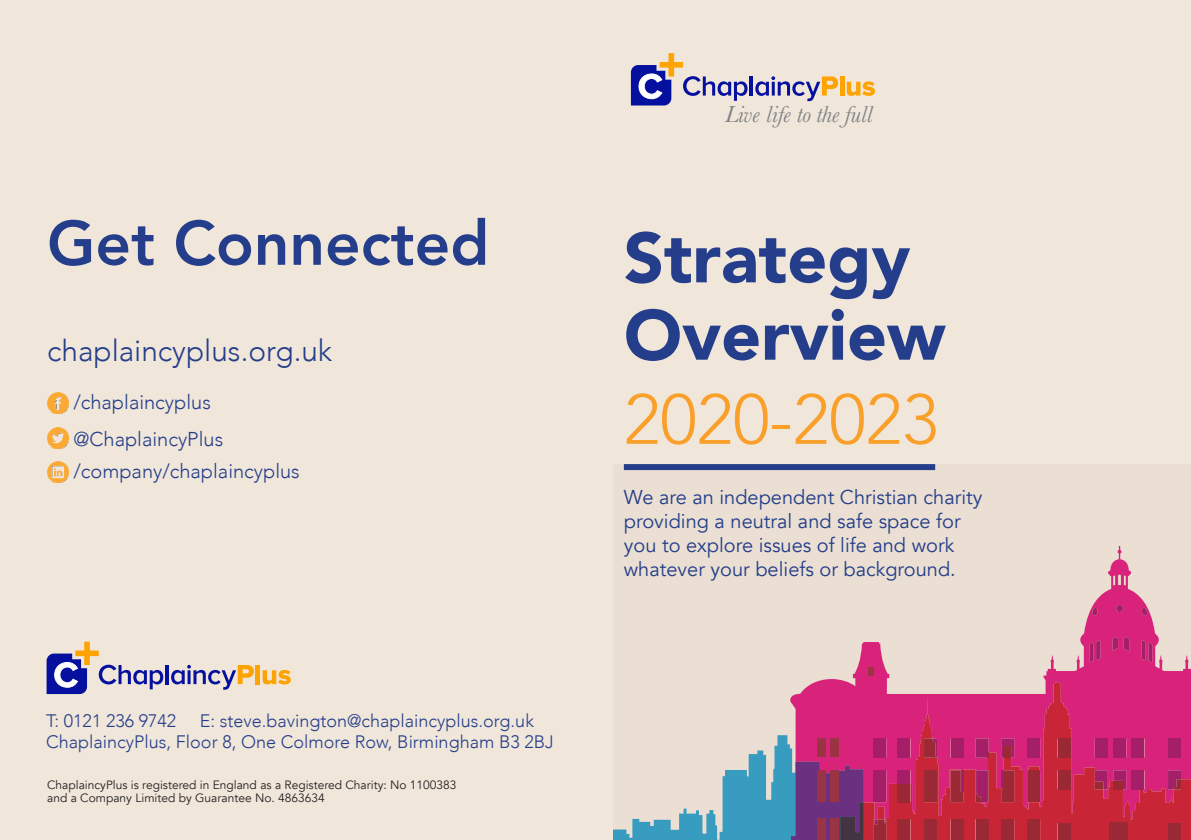
<style>
.page{position:relative;width:1191px;height:840px;background:#fff}
.page>*{position:absolute;margin:0;border:0;box-sizing:border-box;transform-origin:0 0}
.t1{font:900 70px/77.2px "Avenir";color:#243e8b}
.t2{font:300 70px "Avenir";color:#f99f2a}
.t3{font:800 62px "Avenir";color:#243e8b}
.t4{font:300 29.8px "Avenir";color:#243e8b}
.t5{font:italic 24px "Baskerville";color:#808284}
.t6{font:20px/24px "Avenir";color:#243e8b}
.t7{font:300 20px/36.6px "Avenir";color:#243e8b}
.t8{font:300 18px/21.6px "Avenir";color:#243e8b}
.t9{font:12px/13.6px "Avenir";color:#221f1f}
</style>
<div class="page">
<div style="left:578px;top:0;width:613px;height:839px;background:#f0e6da"></div>
<div style="left:521px;top:464px;width:670px;height:375px;background:#eadfd2"></div>
<svg style="left:790px;top:545px;width:401px;height:189px"></svg>
<svg style="left:863px;top:674px;width:328px;height:165px;background:#d3326a"></svg>
<svg style="left:613px;top:734px;width:250px;height:105px"></svg>
<svg style="left:1112px;top:636px;width:17px;height:15px"></svg>
<svg style="left:1089px;top:640px;width:11px;height:22px"></svg>
<svg style="left:1141px;top:640px;width:11px;height:22px"></svg>
<svg style="left:1091px;top:607px;width:7px;height:8px"></svg>
<svg style="left:1141px;top:607px;width:6px;height:8px"></svg>
<div style="left:1116px;top:604px;width:7px;height:7px;background:#a41f67;border-radius:50%"></div>
<div style="left:1113px;top:738px;width:13px;height:19px;background:#a41f67"></div>
<div style="left:1094px;top:738px;width:13px;height:19px;background:#a41f67"></div>
<div style="left:1131px;top:738px;width:13px;height:19px;background:#a41f67"></div>
<svg style="left:1113px;top:769px;width:13px;height:20px"></svg>
<div style="left:1113px;top:780px;width:10px;height:9px;background:#9a2835"></div>
<div style="left:1057px;top:822px;width:13px;height:17px;background:#9a2835"></div>
<div style="left:1168px;top:822px;width:13px;height:17px;background:#9a2835"></div>
<div style="left:1109px;top:822px;width:18px;height:17px;background:#9a2835"></div>
<svg style="left:1094px;top:769px;width:13px;height:20px"></svg>
<div style="left:1057px;top:769px;width:13px;height:20px;background:#9a2835"></div>
<div style="left:1057px;top:738px;width:13px;height:19px;background:#9a2835"></div>
<hr style="left:1039px;top:769px;width:1px;height:32px;background:#a41f67">
<hr style="left:1027px;top:769px;width:1px;height:32px;background:#a41f67">
<div style="left:1028px;top:769px;width:11px;height:32px;background:#9a2835"></div>
<div style="left:1027px;top:738px;width:13px;height:19px;background:#a41f67"></div>
<svg style="left:1001px;top:769px;width:13px;height:32px"></svg>
<svg style="left:1001px;top:738px;width:13px;height:19px"></svg>
<div style="left:1003px;top:745px;width:8px;height:12px;background:#9a2835"></div>
<svg style="left:975px;top:769px;width:13px;height:32px"></svg>
<svg style="left:975px;top:738px;width:13px;height:19px"></svg>
<svg style="left:950px;top:769px;width:13px;height:32px"></svg>
<div style="left:950px;top:738px;width:13px;height:19px;background:#a41f67"></div>
<div style="left:924px;top:769px;width:13px;height:32px;background:#9a2835"></div>
<svg style="left:924px;top:738px;width:13px;height:19px"></svg>
<div style="left:897px;top:769px;width:13px;height:14px;background:#a41f67"></div>
<div style="left:897px;top:783px;width:13px;height:18px;background:#9a2835"></div>
<div style="left:897px;top:738px;width:13px;height:19px;background:#a41f67"></div>
<div style="left:873px;top:769px;width:13px;height:32px;background:#a41f67"></div>
<div style="left:1027px;top:818px;width:13px;height:21px;background:#9a2835"></div>
<div style="left:1001px;top:818px;width:13px;height:21px;background:#9a2835"></div>
<div style="left:975px;top:818px;width:13px;height:21px;background:#9a2835"></div>
<div style="left:950px;top:818px;width:13px;height:21px;background:#9a2835"></div>
<div style="left:924px;top:818px;width:13px;height:21px;background:#9a2835"></div>
<div style="left:897px;top:818px;width:13px;height:21px;background:#9a2835"></div>
<svg style="left:873px;top:818px;width:13px;height:21px"></svg>
<div style="left:873px;top:738px;width:13px;height:19px;background:#a41f67"></div>
<svg style="left:1168px;top:769px;width:13px;height:20px"></svg>
<div style="left:1168px;top:738px;width:13px;height:19px;background:#a41f67"></div>
<div style="left:1131px;top:769px;width:13px;height:20px;background:#a41f67"></div>
<div style="left:817px;top:737px;width:9px;height:19px;background:#9a3343"></div>
<div style="left:830px;top:737px;width:8px;height:19px;background:#9a3343"></div>
<div style="left:817px;top:769px;width:9px;height:31px;background:#9a3343"></div>
<div style="left:830px;top:769px;width:8px;height:31px;background:#9a3343"></div>
<div style="left:817px;top:818px;width:9px;height:21px;background:#9a3343"></div>
<div style="left:830px;top:818px;width:8px;height:21px;background:#9a3343"></div>
<div style="left:868px;top:666px;width:5px;height:9px;background:#9a3343"></div>
<hr style="left:750px;top:76px;width:3px;height:19px;background:#06109f">
<svg style="left:755px;top:76px;width:83px;height:25px"></svg>
<div style="left:839px;top:76px;width:5px;height:19px;background:#fea402"></div>
<svg style="left:846px;top:81px;width:29px;height:15px"></svg>
<svg style="left:631px;top:53px;width:116px;height:52px"></svg>
<div style="left:624px;top:464px;width:311px;height:6px;background:#243e8b"></div>
<div style="left:0;top:0;width:612px;height:839px;background:#f0e6da"></div>
<hr style="left:166px;top:664px;width:3px;height:19px;background:#06109f">
<svg style="left:171px;top:664px;width:83px;height:25px"></svg>
<hr style="left:256px;top:664px;width:4px;height:19px;background:#fea402">
<svg style="left:263px;top:670px;width:28px;height:14px"></svg>
<svg style="left:47px;top:641px;width:116px;height:52px"></svg>
<img style="left:47px;top:392px;width:21px;height:21px">
<img style="left:47px;top:427px;width:21px;height:21px">
<img style="left:47px;top:461px;width:21px;height:21px">
<h2 class="t3" style="left:47px;top:217px;width:443px">Get Connected</h2>
<h3 class="t4" style="left:47px;top:338px;width:287px">chaplaincyplus.org.uk</h3>
<p class="t7" style="left:73px;top:385px;width:151px">/chaplaincyplus @ChaplaincyPlus</p>
<p class="t7" style="left:73px;top:454px;width:228px">/company/chaplaincyplus</p>
<p class="t8" style="left:46px;top:710px;width:509px;text-indent:153px">E: steve.bavington@chaplaincyplus.org.uk<br>ChaplaincyPlus, Floor 8, One Colmore Row, Birmingham B3 2BJ</p>
<p class="t8" style="left:46px;top:710px;width:132px">T: 0121 236 9742</p>
<p class="t9" style="left:47px;top:778px;width:411px">ChaplaincyPlus is registered in England as a Registered Charity: No 1100383 and a Company Limited by Guarantee No. 4863634</p>
<p class="t5" style="left:725px;top:106px;width:149px">Live life to the full</p>
<h1 class="t1" style="left:624px;top:226px;width:323px">Strategy<br>Overview</h1>
<h1 class="t2" style="left:624px;top:390px;width:316px">2020-2023</h1>
<p class="t6" style="left:624px;top:487px;width:360px">We are an independent Christian charity providing a neutral and safe space for you to explore issues of life and work whatever your beliefs or background.</p>
</div>
